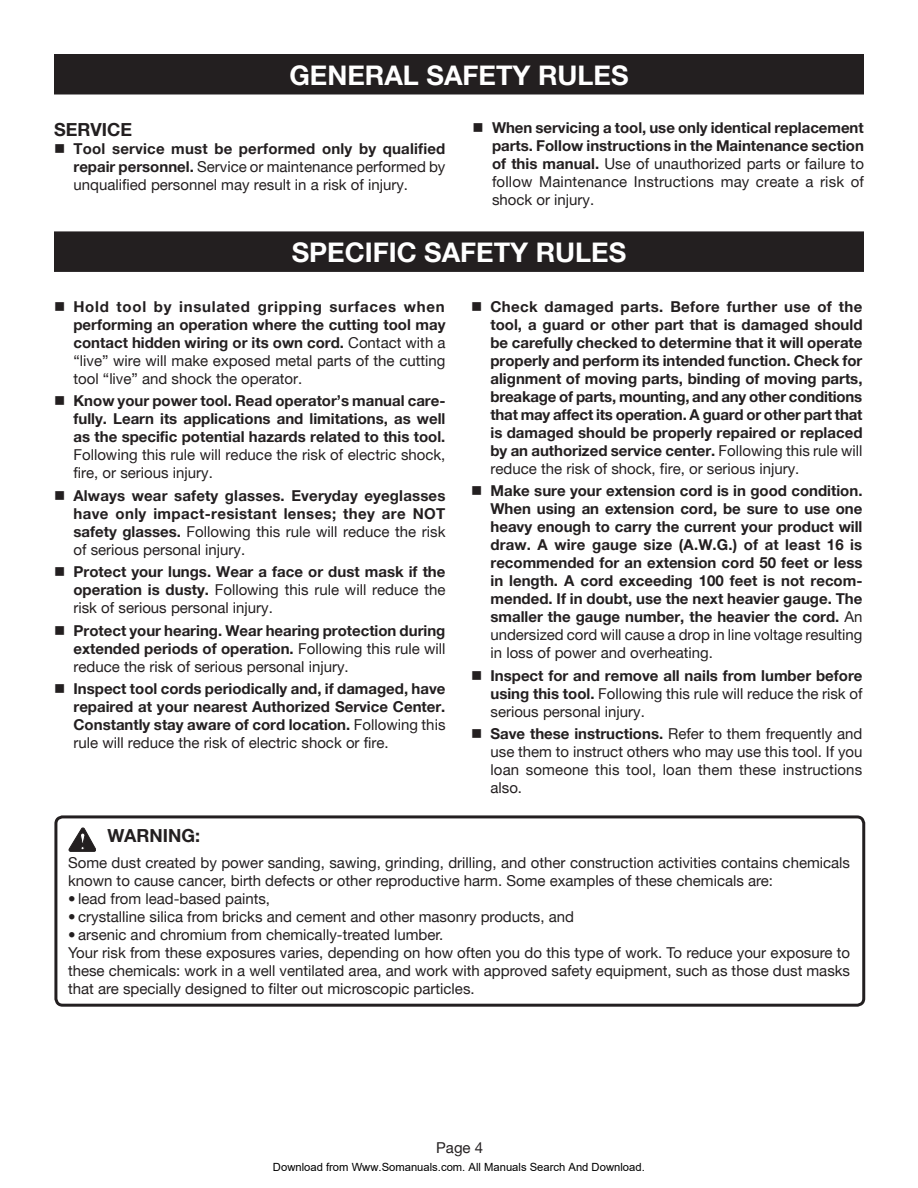
<style>
.page{position:relative;width:918px;height:1188px;background:#fff}
.page>*{position:absolute;margin:0;border:0;box-sizing:border-box;transform-origin:0 0}
.t1{font:700 27px "Helvetica Neue";color:#fff}
.t2{font:700 18px "Helvetica Neue";color:#231f20}
.t3{font:700 15px/18px "Helvetica Neue";color:#231f20;text-align:justify}
.t4{font:15px/18px "Helvetica Neue";color:#231f20;text-align:justify}
.t5{font:11.25px "Arial";color:#000}
.s1{font-weight:700}
.s2{font-weight:400}
</style>
<div class="page">
<div style="left:55px;top:55px;width:808px;height:39px;background:#231f20"></div>
<div style="left:54px;top:54px;width:810px;height:40px;border:2px solid #231f20"></div>
<div style="left:55px;top:232px;width:808px;height:39px;background:#231f20"></div>
<div style="left:54px;top:231px;width:810px;height:41px;border:2px solid #231f20"></div>
<svg style="left:54px;top:815px;width:812px;height:190px"></svg>
<svg style="left:69px;top:828px;width:27px;height:23px"></svg>
<h1 class="t1" style="left:289px;top:59px;width:341px">GENERAL SAFETY RULES</h1>
<p class="t2" style="left:54px;top:118px;width:80px">SERVICE</p>
<p class="t4" style="left:74px;top:139px;width:373px;text-indent:-20px">■ <span class="s1">Tool service must be performed only by qualified repair personnel.</span> Service or maintenance performed by unqualified personnel may result in a risk of injury.</p>
<p class="t3" style="left:492px;top:119px;width:373px;text-indent:-20px">■ When servicing a tool, use only identical replacement parts. Follow instructions in the Maintenance section of this manual. <span class="s2">Use of unauthorized parts or failure to follow Maintenance Instructions may create a risk of shock or injury.</span></p>
<h1 class="t1" style="left:292px;top:235px;width:336px">SPECIFIC SAFETY RULES</h1>
<p class="t3" style="left:74px;top:297px;width:374px;text-indent:-20px">■ Hold tool by insulated gripping surfaces when performing an operation where the cutting tool may contact hidden wiring or its own cord. <span class="s2">Contact with a “live” wire will make exposed metal parts of the cutting tool “live” and shock the operator.</span></p>
<p class="t3" style="left:74px;top:392px;width:374px;text-indent:-20px">■ Know your power tool. Read operator’s manual care&shy;fully. Learn its applications and limitations, as well as the specific potential hazards related to this tool.</p>
<p class="t4" style="left:74px;top:446px;width:373px">Following this rule will reduce the risk of electric shock, fire, or serious injury.</p>
<p class="t3" style="left:74px;top:486px;width:374px;text-indent:-20px">■ Always wear safety glasses. Everyday eyeglasses have only impact-resistant lenses; they are NOT safety glasses. <span class="s2">Following this rule will reduce the risk of serious personal injury.</span></p>
<p class="t3" style="left:74px;top:563px;width:374px;text-indent:-20px">■ Protect your lungs. Wear a face or dust mask if the operation is dusty. <span class="s2">Following this rule will reduce the risk of serious personal injury.</span></p>
<p class="t3" style="left:74px;top:621px;width:373px;text-indent:-20px">■ Protect your hearing. Wear hearing protection during extended periods of operation. <span class="s2">Following this rule will reduce the risk of serious personal injury.</span></p>
<p class="t3" style="left:74px;top:680px;width:374px;text-indent:-20px">■ Inspect tool cords periodically and, if damaged, have repaired at your nearest Authorized Service Center.<br>Constantly stay aware of cord location. <span class="s2">Following this rule will reduce the risk of electric shock or fire.</span></p>
<p class="t3" style="left:490px;top:297px;width:374px;text-indent:-20px">■ Check damaged parts. Before further use of the tool, a guard or other part that is damaged should be carefully checked to determine that it will operate properly and perform its intended function. Check for alignment of moving parts, binding of moving parts, breakage of parts, mounting, and any other conditions that may affect its operation. A guard or other part that is damaged should be properly repaired or replaced by an authorized service center. <span class="s2">Following this rule will reduce the risk of shock, fire, or serious injury.</span></p>
<p class="t3" style="left:490px;top:481px;width:374px;text-indent:-20px">■ Make sure your extension cord is in good condition.<br>When using an extension cord, be sure to use one heavy enough to carry the current your product will draw. A wire gauge size (A.W.G.) of at least 16 is recommended for an extension cord 50 feet or less in length. A cord exceeding 100 feet is not recom&shy;mended. If in doubt, use the next heavier gauge. The smaller the gauge number, the heavier the cord. <span class="s2">An undersized cord will cause a drop in line voltage resulting in loss of power and overheating.</span></p>
<p class="t4" style="left:490px;top:666px;width:374px;text-indent:-20px">■ <span class="s1">Inspect for and remove all nails from lumber before using this tool.</span> Following this rule will reduce the risk of serious personal injury.</p>
<p class="t4" style="left:490px;top:725px;width:373px;text-indent:-20px">■ <span class="s1">Save these instructions.</span> Refer to them frequently and use them to instruct others who may use this tool. If you loan someone this tool, loan them these instructions also.</p>
<p class="t2" style="left:107px;top:825px;width:94px">WARNING:</p>
<p class="t4" style="left:68px;top:853px;width:784px">Some dust created by power sanding, sawing, grinding, drilling, and other construction activities contains chemicals known to cause cancer, birth defects or other reproductive harm. Some examples of these chemicals are:</p>
<p class="t4" style="left:68px;top:889px;width:204px">• lead from lead-based paints,</p>
<p class="t4" style="left:68px;top:907px;width:508px">• crystalline silica from bricks and cement and other masonry products, and</p>
<p class="t4" style="left:68px;top:925px;width:784px;text-align:left">• arsenic and chromium from chemically-treated lumber.<br>Your risk from these exposures varies, depending on how often you do this type of work. To reduce your exposure to these chemicals: work in a well ventilated area, and work with approved safety equipment, such as those dust masks that are specially designed to filter out microscopic particles.</p>
<p class="t4" style="left:436px;top:1139px;width:48px">Page 4</p>
<p class="t5" style="left:273px;top:1160px;width:373px">Download from Www.Somanuals.com. All Manuals Search And Download.</p>
</div>
